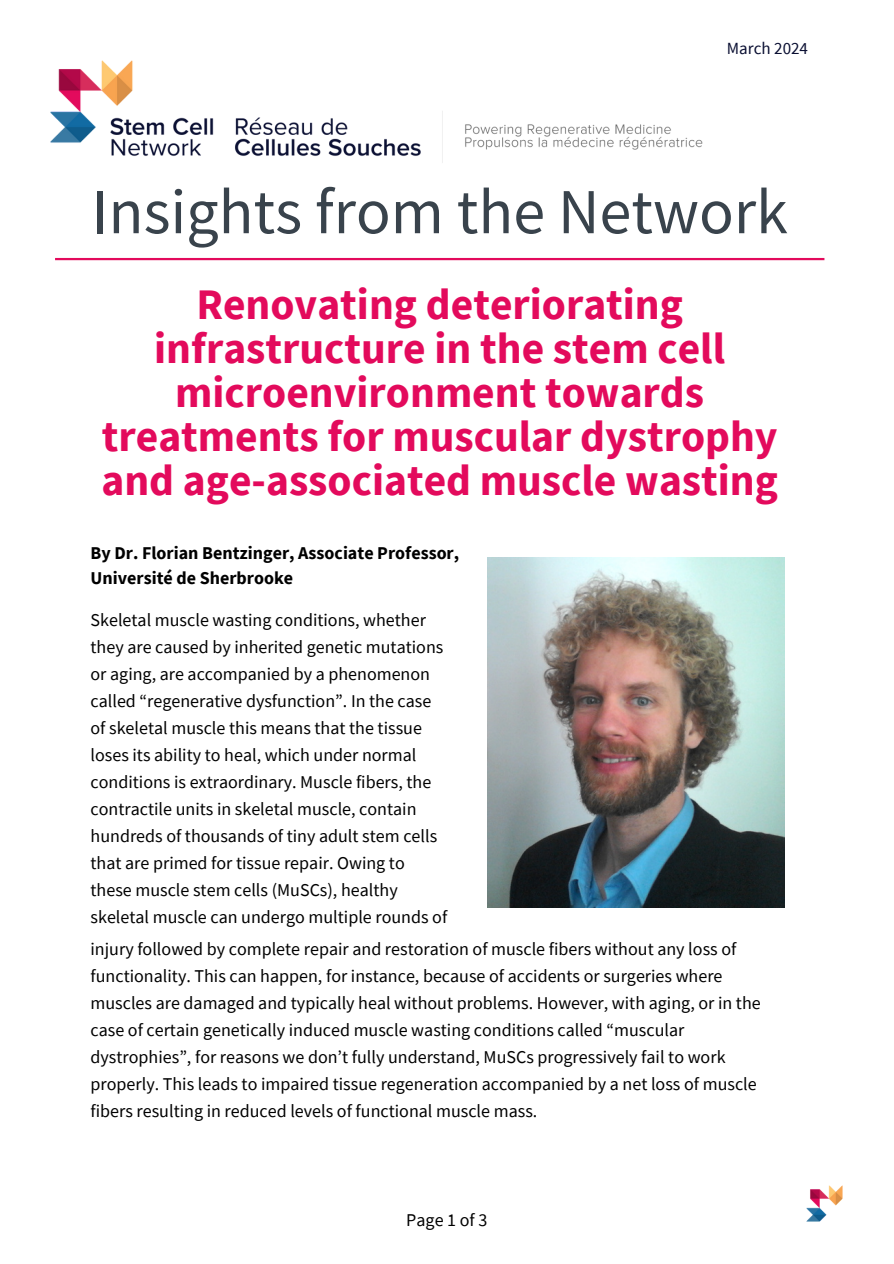
<style>
.page{position:relative;width:894px;height:1264px;background:#fff}
.page>*{position:absolute;margin:0;border:0;box-sizing:border-box;transform-origin:0 0}
.t1{font:64.05px "Source Sans Pro";color:#39434c}
.t2{font:700 43.5px/43.8px "Source Sans Pro";color:#e30a5c;text-align:center}
.t3{font:18px/27px "Source Sans Pro";color:#000}
.t4{font:700 18px/24.8px "Source Sans Pro";color:#000}
.t5{font:16.95px "Source Sans Pro";color:#0a0f32}
</style>
<div class="page">
<hr style="left:55px;top:258px;width:769px;height:2px;background:#e30a5c">
<img style="left:50px;top:60px;width:653px;height:103px">
<img style="left:806px;top:1185px;width:37px;height:37px">
<img style="left:487px;top:557px;width:297px;height:350px">
<p class="t5" style="left:726px;top:37px;width:83px">March 2024</p>
<h3 class="t1" style="left:92px;top:170px;width:697px">Insights from the Network</h3>
<p class="t2" style="left:101px;top:281px;width:678px">Renovating deteriorating infrastructure in the stem cell microenvironment towards treatments for muscular dystrophy and age-associated muscle wasting</p>
<p class="t4" style="left:90px;top:540px;width:370px">By Dr. Florian Bentzinger, Associate Professor,<br>Université de Sherbrooke</p>
<h2 class="t3" style="left:90px;top:606px;width:358px">Skeletal muscle wasting conditions, whether they are caused by inherited genetic mutations or aging, are accompanied by a phenomenon called “regenerative dysfunction”. In the case of skeletal muscle this means that the tissue loses its ability to heal, which under normal conditions is extraordinary. Muscle fibers, the contractile units in skeletal muscle, contain hundreds of thousands of tiny adult stem cells that are primed for tissue repair. Owing to these muscle stem cells (MuSCs), healthy skeletal muscle can undergo multiple rounds of</h2>
<p class="t3" style="left:90px;top:934px;width:671px">injury followed by complete repair and restoration of muscle fibers without any loss of functionality. This can happen, for instance, because of accidents or surgeries where muscles are damaged and typically heal without problems. However, with aging, or in the case of certain genetically induced muscle wasting conditions called “muscular dystrophies”, for reasons we don’t fully understand, MuSCs progressively fail to work properly. This leads to impaired tissue regeneration accompanied by a net loss of muscle fibers resulting in reduced levels of functional muscle mass.</p>
<p class="t3" style="left:406px;top:1206px;width:82px">Page 1 of 3</p>
</div>
